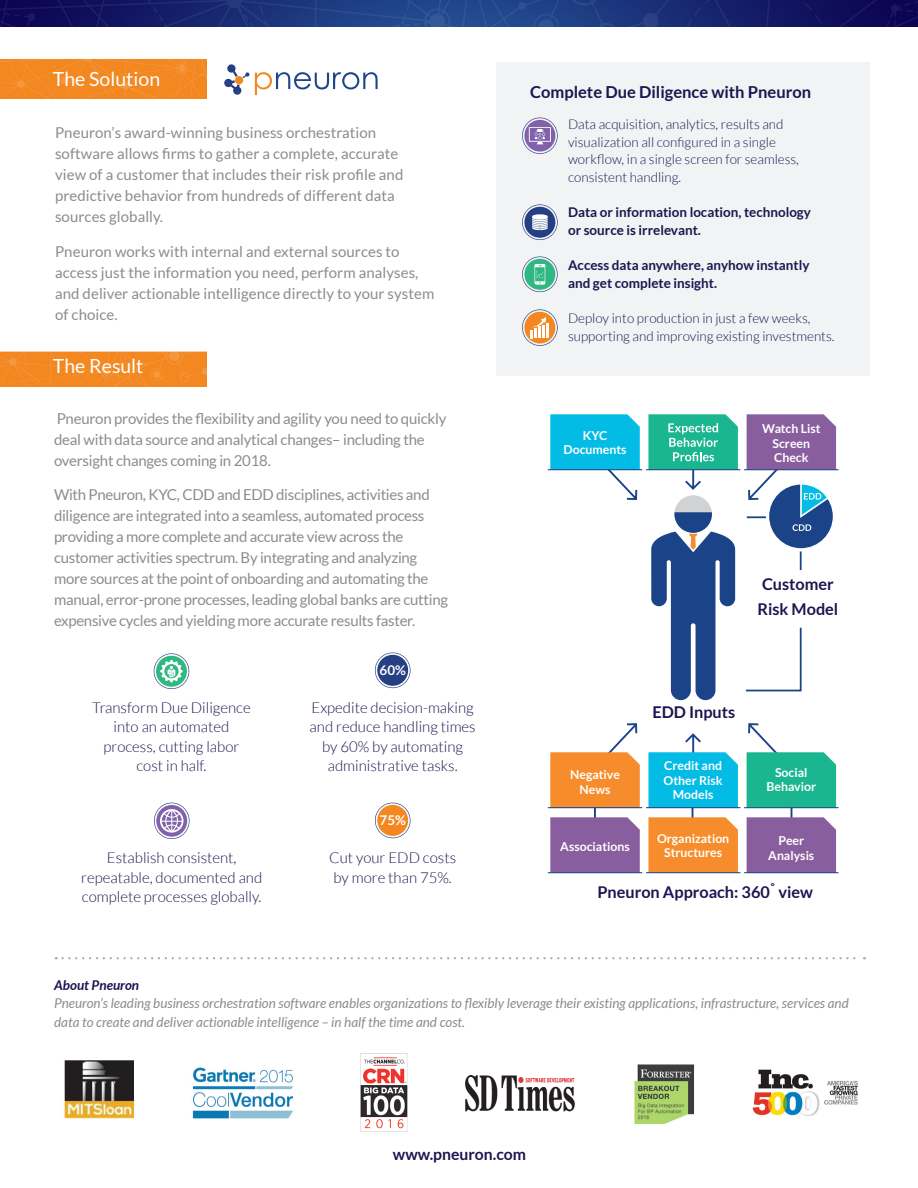
<style>
.page{position:relative;width:918px;height:1188px;background:#fff}
.page>*{position:absolute;margin:0;border:0;box-sizing:border-box;transform-origin:0 0}
.Lead-In{font:19.5px "Lato";color:#fff}
.body_Smaller{font:700 16.5px "Lato";color:#1c1550}
.body_Smaller-2{font:700 16.2px/25.3px "Lato";color:#1c1550}
.Body{font:700 15.75px "Lato";color:#1c1550}
.body_Smaller-3{font:15px/21px "Lato";letter-spacing:-.015em;color:#8a8c8f}
.body_Smaller-4{font:15px/21px "Lato";letter-spacing:.005em;color:#8a8c8f}
.BULLETS_FIRST_PAGE{font:300 15px/19.5px "Lato";color:#1c1550;text-align:center}
.body_Smaller-5{font:italic 13.5px/18.8px "Lato";color:#8a8c8f}
.BULLETS_SECOND_PAGE{font:300 13.35px/17.7px "Lato";color:#1c1550}
.BULLETS_SECOND_PAGE-2{font:700 13.35px/17.7px "Lato";color:#1c1550}
.BULLETS_SECOND_PAGE-3{font:700 13.35px "Lato";color:#fff}
.t1{font:700 12.3px/14.4px "Lato";color:#fff;text-align:center}
.s1{font-weight:700;color:#1c1550}
</style>
<div class="page">
<img style="left:0;top:59px;width:206px;height:40px">
<img style="left:0;top:351px;width:206px;height:35px">
<img style="left:360px;top:1054px;width:48px;height:77px">
<img style="left:192px;top:1067px;width:102px;height:52px">
<img style="left:0;top:0;width:918px;height:27px">
<img style="left:64px;top:1060px;width:70px;height:59px">
<img style="left:465px;top:1075px;width:110px;height:37px">
<img style="left:752px;top:1069px;width:106px;height:47px">
<img style="left:634px;top:1064px;width:61px;height:61px">
<div style="left:496px;top:62px;width:373px;height:313px;background:#f2f3f4"></div>
<svg style="left:522px;top:118px;width:36px;height:36px"></svg>
<svg style="left:522px;top:204px;width:36px;height:36px"></svg>
<svg style="left:522px;top:256px;width:36px;height:36px"></svg>
<svg style="left:522px;top:309px;width:36px;height:37px"></svg>
<svg style="left:255px;top:72px;width:123px;height:23px"></svg>
<div style="left:227px;top:64px;width:9px;height:9px;background:#253f82;border-radius:50%"></div>
<div style="left:224px;top:79px;width:8px;height:8px;background:#253f82;border-radius:50%"></div>
<div style="left:233px;top:86px;width:8px;height:9px;background:#253f82;border-radius:50%"></div>
<svg style="left:230px;top:71px;width:19px;height:18px"></svg>
<svg style="left:590px;top:450px;width:206px;height:388px"></svg>
<div style="left:676px;top:497px;width:35px;height:35px;background:#d1d2d4;border-radius:50%"></div>
<div style="left:674px;top:495px;width:38px;height:38px;border:3px solid #d1d2d4;border-radius:50%"></div>
<div style="left:550px;top:414px;width:90px;height:55px;background:#02bce5"></div>
<hr style="left:548px;top:469px;width:94px;height:1px;background:#1b4488">
<hr style="left:646px;top:469px;width:94px;height:1px;background:#1b4488">
<svg style="left:648px;top:414px;width:90px;height:56px;background:#36bd9d"></svg>
<div style="left:747px;top:414px;width:89px;height:55px;background:#895e9e"></div>
<hr style="left:744px;top:469px;width:94px;height:1px;background:#1b4488">
<div style="left:550px;top:752px;width:90px;height:55px;background:#f68c2b"></div>
<hr style="left:548px;top:807px;width:94px;height:1px;background:#1b4488">
<div style="left:648px;top:752px;width:90px;height:55px;background:#02bce5"></div>
<hr style="left:646px;top:807px;width:94px;height:1px;background:#1b4488">
<div style="left:747px;top:752px;width:89px;height:55px;background:#19b68f"></div>
<hr style="left:744px;top:807px;width:94px;height:1px;background:#1b4488">
<div style="left:550px;top:817px;width:90px;height:55px;background:#895e9e"></div>
<hr style="left:548px;top:872px;width:94px;height:1px;background:#1b4488">
<div style="left:648px;top:817px;width:90px;height:55px;background:#f68c2b"></div>
<hr style="left:646px;top:872px;width:94px;height:1px;background:#1b4488">
<div style="left:747px;top:817px;width:89px;height:55px;background:#895e9e"></div>
<hr style="left:744px;top:872px;width:94px;height:1px;background:#1b4488">
<svg style="left:651px;top:511px;width:84px;height:189px"></svg>
<svg style="left:375px;top:803px;width:36px;height:35px"></svg>
<svg style="left:154px;top:803px;width:36px;height:36px"></svg>
<svg style="left:375px;top:652px;width:36px;height:36px"></svg>
<svg style="left:744px;top:626px;width:58px;height:66px"></svg>
<div style="left:766px;top:481px;width:70px;height:70px;border:3px solid #fff;border-radius:50%"></div>
<svg style="left:745px;top:482px;width:85px;height:90px"></svg>
<svg style="left:63px;top:957px;width:802px;height:2px"></svg>
<svg style="left:154px;top:653px;width:35px;height:36px"></svg>
<p class="Lead-In" style="left:53px;top:68px;width:109px">The Solution</p>
<p class="body_Smaller-4" style="left:55px;top:122px;width:350px">Pneuron’s award-winning business orchestration software allows firms to gather a complete, accurate view of a customer that includes their risk profile and predictive behavior from hundreds of different data sources globally.</p>
<p class="body_Smaller-4" style="left:55px;top:241px;width:381px">Pneuron works with internal and external sources to access just the information you need, perform analyses, and deliver actionable intelligence directly to your system of choice.</p>
<p class="Lead-In" style="left:53px;top:355px;width:92px">The Result</p>
<p class="body_Smaller-3" style="left:54px;top:408px;width:394px">Pneuron provides the flexibility and agility you need to quickly deal with data source and analytical changes– including the oversight changes coming in 2018.</p>
<p class="body_Smaller-3" style="left:54px;top:484px;width:396px">With Pneuron, KYC, CDD and EDD disciplines, activities and diligence are integrated into a seamless, automated process providing a more complete and accurate view across the customer activities spectrum. By integrating and analyzing more sources at the point of onboarding and automating the manual, error-prone processes, leading global banks are cutting expensive cycles and yielding more accurate results faster.</p>
<p class="BULLETS_FIRST_PAGE" style="left:92px;top:698px;width:160px">Transform Due Diligence into an automated process, cutting labor cost in half.</p>
<p class="BULLETS_FIRST_PAGE" style="left:81px;top:848px;width:183px">Establish consistent, repeatable, documented and complete processes globally.</p>
<p class="BULLETS_SECOND_PAGE-3" style="left:380px;top:663px;width:28px">60%</p>
<p class="BULLETS_FIRST_PAGE" style="left:310px;top:698px;width:168px">Expedite decision-making and reduce handling times by 60% by automating administrative tasks.</p>
<p class="BULLETS_SECOND_PAGE-3" style="left:380px;top:813px;width:28px">75%</p>
<p class="BULLETS_FIRST_PAGE" style="left:329px;top:848px;width:128px;text-align:left">Cut your EDD costs by more than 75%.</p>
<p class="body_Smaller" style="left:530px;top:83px;width:283px">Complete Due Diligence with Pneuron</p>
<p class="BULLETS_SECOND_PAGE" style="left:568px;top:115px;width:232px">Data acquisition, analytics, results and visualization all configured in a single workflow, in a single screen for seamless, consistent handling.</p>
<p class="BULLETS_SECOND_PAGE-2" style="left:568px;top:203px;width:245px">Data or information location, technology or source is irrelevant.</p>
<p class="BULLETS_SECOND_PAGE-2" style="left:568px;top:257px;width:243px">Access data anywhere, anyhow instantly and get complete insight.</p>
<p class="BULLETS_SECOND_PAGE" style="left:568px;top:310px;width:268px">Deploy into production in just a few weeks, supporting and improving existing investments.</p>
<p class="t1" style="left:564px;top:428px;width:65px">KYC<br>Documents</p>
<p class="t1" style="left:762px;top:422px;width:60px">Watch List<br>Screen<br>Check</p>
<p class="body_Smaller-2" style="left:757px;top:571px;width:82px">Customer<br>Risk Model</p>
<p class="body_Smaller-2" style="left:652px;top:699px;width:84px">EDD Inputs</p>
<p class="t1" style="left:570px;top:767px;width:51px">Negative<br>News</p>
<p class="t1" style="left:664px;top:758px;width:61px">Credit and<br>Other Risk<br>Models</p>
<p class="t1" style="left:766px;top:765px;width:51px">Social<br>Behavior</p>
<p class="t1" style="left:560px;top:839px;width:71px">Associations</p>
<p class="t1" style="left:657px;top:831px;width:74px">Organization<br>Structures</p>
<p class="t1" style="left:768px;top:833px;width:48px">Peer<br>Analysis</p>
<p class="body_Smaller-2" style="left:597px;top:879px;width:217px">Pneuron Approach: 360˚ view</p>
<p class="body_Smaller-5" style="left:54px;top:976px;width:796px"><span class="s1">About Pneuron<br></span>Pneuron’s leading business orchestration software enables organizations to flexibly leverage their existing applications, infrastructure, services and data to create and deliver actionable intelligence – in half the time and cost.</p>
<p class="Body" style="left:393px;top:1145px;width:135px">www.pneuron.com</p>
</div>
